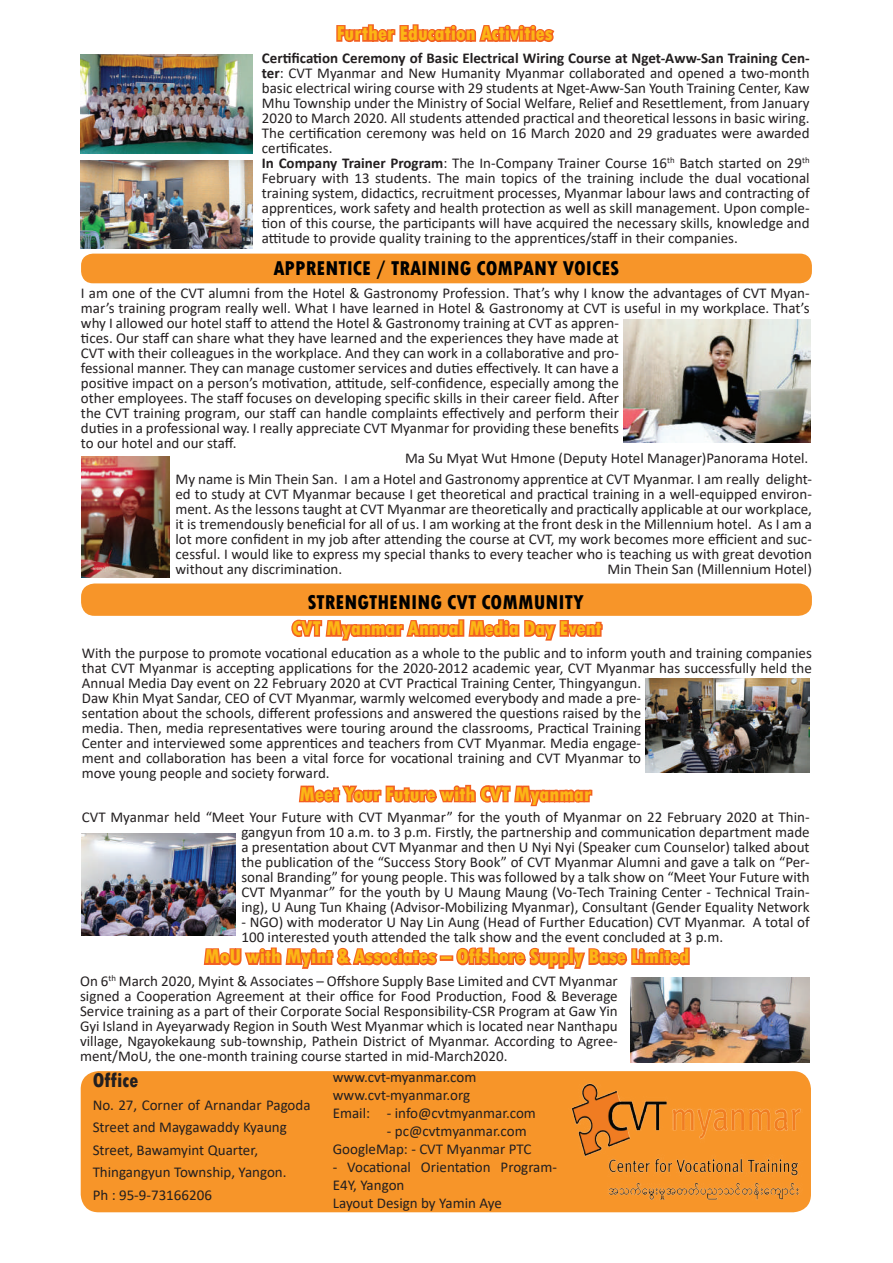
<style>
.page{position:relative;width:893px;height:1263px;background:#fff}
.page>*{position:absolute;margin:0;border:0;box-sizing:border-box;transform-origin:0 0}
.t1{font:800 condensed 21px "Tw Cen";color:#fcb615}
.t2{font:800 condensed 21px "Tw Cen";color:#000}
.t3{font:800 condensed 21px "Tw Cen";color:#231f20}
.t4{font:15px/15px "Calibri";color:#231f20}
.s1{font-weight:700}
</style>
<div class="page">
<div style="left:81px;top:1071px;width:730px;height:141px;background:#f79529;border-radius:18px"></div>
<img style="left:571px;top:1074px;width:240px;height:130px">
<img style="left:623px;top:320px;width:187px;height:122px">
<img style="left:81px;top:456px;width:88px;height:122px">
<img style="left:81px;top:160px;width:172px;height:89px">
<img style="left:80px;top:55px;width:173px;height:98px">
<img style="left:646px;top:679px;width:164px;height:94px">
<img style="left:82px;top:833px;width:153px;height:102px">
<svg style="left:336px;top:24px;width:219px;height:19px"></svg>
<div style="left:81px;top:583px;width:731px;height:33px;background:#f79529;border-radius:14px"></div>
<div style="left:81px;top:254px;width:731px;height:29px;background:#f79529;border-radius:12px"></div>
<svg style="left:289px;top:583px;width:171px;height:58px"></svg>
<div style="left:458px;top:619px;width:6px;height:18px;border:3px solid #f26021"></div>
<svg style="left:467px;top:615px;width:137px;height:26px"></svg>
<svg style="left:298px;top:784px;width:295px;height:23px"></svg>
<svg style="left:202px;top:905px;width:238px;height:64px"></svg>
<div style="left:440px;top:955px;width:13px;height:6px;border:3px solid #f26021"></div>
<svg style="left:456px;top:947px;width:234px;height:22px"></svg>
<img style="left:630px;top:977px;width:180px;height:85px">
<h1 class="t1" style="left:336px;top:21px;width:218px">Further Education Activities</h1>
<p class="t4" style="left:262px;top:50px;width:549px"><span class="s1">Certification Ceremony of Basic Electrical Wiring Course at Nget-Aww-San Training Cen&shy;ter</span>: CVT Myanmar and New Humanity Myanmar collaborated and opened a two-month basic electrical wiring course with 29 students at Nget-Aww-San Youth Training Center, Kaw Mhu Township under the Ministry of Social Welfare, Relief and Resettlement, from January 2020 to March 2020. All students attended practical and theoretical lessons in basic wiring.<br>The certification ceremony was held on 16 March 2020 and 29 graduates were awarded certificates.<br><span class="s1">In Company Trainer Program</span>: The In-Company Trainer Course 16<sup>th</sup> Batch started on 29<sup>th </sup>February with 13 students. The main topics of the training include the dual vocational training system, didactics, recruitment processes, Myanmar labour laws and contracting of apprentices, work safety and health protection as well as skill management. Upon comple&shy;tion of this course, the participants will have acquired the necessary skills, knowledge and attitude to provide quality training to the apprentices/staff in their companies.</p>
<h1 class="t2" style="left:273px;top:256px;width:348px">APPRENTICE / TRAINING COMPANY VOICES</h1>
<p class="t4" style="left:81px;top:285px;width:730px">I am one of the CVT alumni from the Hotel &amp; Gastronomy Profession. That’s why I know the advantages of CVT Myan-</p>
<p class="t4" style="left:81px;top:300px;width:730px">mar’s training program really well. What I have learned in Hotel &amp; Gastronomy at CVT is useful in my workplace. That’s</p>
<p class="t4" style="left:81px;top:315px;width:539px">why I allowed our hotel staff to attend the Hotel &amp; Gastronomy training at CVT as appren-</p>
<p class="t4" style="left:81px;top:330px;width:539px">tices. Our staff can share what they have learned and the experiences they have made at</p>
<p class="t4" style="left:81px;top:345px;width:539px">CVT with their colleagues in the workplace. And they can work in a collaborative and pro-</p>
<p class="t4" style="left:81px;top:360px;width:539px">fessional manner. They can manage customer services and duties effectively. It can have a</p>
<p class="t4" style="left:81px;top:375px;width:539px">positive impact on a person’s motivation, attitude, self-confidence, especially among the</p>
<p class="t4" style="left:81px;top:390px;width:539px">other employees. The staff focuses on developing specific skills in their career field. After</p>
<p class="t4" style="left:81px;top:405px;width:539px">the CVT training program, our staff can handle complaints effectively and perform their</p>
<p class="t4" style="left:81px;top:420px;width:539px">duties in a professional way. I really appreciate CVT Myanmar for providing these benefits</p>
<p class="t4" style="left:81px;top:435px;width:157px">to our hotel and our staff.</p>
<p class="t4" style="left:405px;top:450px;width:405px">Ma Su Myat Wut Hmone (Deputy Hotel Manager)Panorama Hotel.</p>
<p class="t4" style="left:176px;top:471px;width:638px;text-align:justify">My name is Min Thein San. I am a Hotel and Gastronomy apprentice at CVT Myanmar. I am really delight&shy;ed to study at CVT Myanmar because I get theoretical and practical training in a well-equipped environ&shy;ment. As the lessons taught at CVT Myanmar are theoretically and practically applicable at our workplace, it is tremendously beneficial for all of us. I am working at the front desk in the Millennium hotel. As I am a lot more confident in my job after attending the course at CVT, my work becomes more efficient and suc&shy;cessful. I would like to express my special thanks to every teacher who is teaching us with great devotion without any discrimination.</p>
<p class="t4" style="left:608px;top:561px;width:206px">Min Thein San (Millennium Hotel)</p>
<h1 class="t2" style="left:307px;top:589px;width:278px">STRENGTHENING CVT COMMUNITY</h1>
<h1 class="t1" style="left:292px;top:616px;width:311px">CVT Myanmar Annual Media Day Event</h1>
<p class="t4" style="left:82px;top:645px;width:732px">With the purpose to promote vocational education as a whole to the public and to inform youth and training companies that CVT Myanmar is accepting applications for the 2020-2012 academic year, CVT Myanmar has successfully held the Annual Media Day event on 22 February 2020 at CVT Practical Training Center, Thingyangun.<br>Daw Khin Myat Sandar, CEO of CVT Myanmar, warmly welcomed everybody and made a pre-<br>sentation about the schools, different professions and answered the questions raised by the<br>media. Then, media representatives were touring around the classrooms, Practical Training<br>Center and interviewed some apprentices and teachers from CVT Myanmar. Media engage-<br>ment and collaboration has been a vital force for vocational training and CVT Myanmar to<br>move young people and society forward.</p>
<h1 class="t1" style="left:299px;top:782px;width:293px">Meet Your Future with CVT Myanmar</h1>
<p class="t4" style="left:241px;top:809px;width:570px;text-align:justify;text-indent:-160px">CVT Myanmar held “Meet Your Future with CVT Myanmar” for the youth of Myanmar on 22 February 2020 at Thin&shy;gangyun from 10 a.m. to 3 p.m. Firstly, the partnership and communication department made a presentation about CVT Myanmar and then U Nyi Nyi (Speaker cum Counselor) talked about the publication of the “Success Story Book” of CVT Myanmar Alumni and gave a talk on “Per&shy;sonal Branding” for young people. This was followed by a talk show on “Meet Your Future with CVT Myanmar” for the youth by U Maung Maung (Vo-Tech Training Center - Technical Train&shy;ing), U Aung Tun Khaing (Advisor-Mobilizing Myanmar), Consultant (Gender Equality Network</p>
<p class="t4" style="left:241px;top:914px;width:570px">- NGO) with moderator U Nay Lin Aung (Head of Further Education) CVT Myanmar. A total of<br>100 interested youth attended the talk show and the event concluded at 3 p.m.</p>
<h1 class="t1" style="left:204px;top:944px;width:486px">MoU with Myint &amp; Associates – Offshore Supply Base Limited</h1>
<p class="t4" style="left:80px;top:973px;width:539px;text-align:justify">On 6<sup>th</sup> March 2020, Myint &amp; Associates – Offshore Supply Base Limited and CVT Myanmar signed a Cooperation Agreement at their office for Food Production, Food &amp; Beverage Service training as a part of their Corporate Social Responsibility-CSR Program at Gaw Yin Gyi Island in Ayeyarwady Region in South West Myanmar which is located near Nanthapu village, Ngayokekaung sub-township, Pathein District of Myanmar. According to Agree&shy;ment/MoU, the one-month training course started in mid-March2020.</p>
<h1 class="t3" style="left:93px;top:1068px;width:47px">Office</h1>
<p class="t4" style="left:93px;top:1093px;width:219px;line-height:22.5px">No. 27, Corner of Arnandar Pagoda<br>Street and Maygawaddy Kyaung<br>Street, Bawamyint Quarter,<br>Thingangyun Township, Yangon.<br>Ph : 95-9-73166206</p>
<p class="t4" style="left:333px;top:1068px;width:205px;line-height:18px">www.cvt-myanmar.com www.cvt-myanmar.org<br>Email: - info@cvtmyanmar.com</p>
<p class="t4" style="left:333px;top:1122px;width:200px;line-height:18px;text-indent:54px">- pc@cvtmyanmar.com<br>GoogleMap: - CVT Myanmar PTC</p>
<p class="t4" style="left:333px;top:1158px;width:226px;line-height:18px">- Vocational Orientation Program-<br>E4Y, Yangon<br>Layout Design by Yamin Aye</p>
</div>
